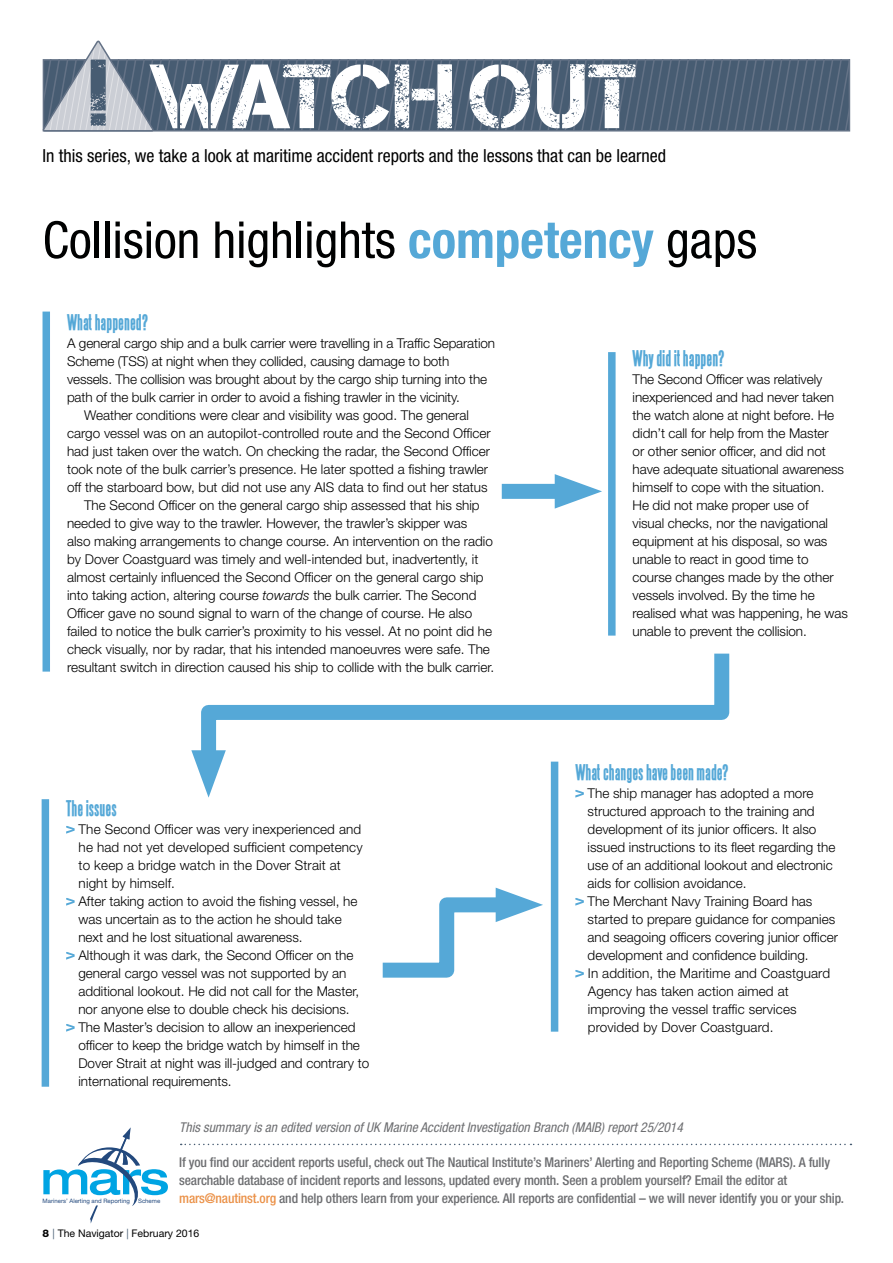
<style>
.page{position:relative;width:893px;height:1263px;background:#fff}
.page>*{position:absolute;margin:0;border:0;box-sizing:border-box;transform-origin:0 0}
.t1{font:91.05px "Captureit";letter-spacing:-.01em;color:#fff}
.t2{font:condensed 51px "Helvetica Neue LT Std";color:#000101}
.t3{font:700 19.5px "Steelfish";color:#55a8d7}
.t4{font:condensed 18px "Helvetica Neue LT Std";color:#000}
.t5{font:300 13.5px/18px "Helvetica Neue LT Std";color:#000}
.t6{font:500 condensed 13.5px/18px "Helvetica Neue LT Std";letter-spacing:-.01em;color:#6d6e71}
.t7{font:italic condensed 13.5px "Helvetica Neue LT Std";color:#6d6e71}
.t8{font:10.5px "Helvetica Neue LT Std";color:#000}
.t9{font:6px "Helvetica Neue LT Std";color:#23497d}
.s1{font-weight:700;color:#55a8d7}
.s2{font-style:italic}
.s3{color:#eb9249}
.s4{font-weight:800}
.s5{color:#475c72}
</style>
<div class="page">
<svg style="left:155px;top:61px;width:693px;height:69px"></svg>
<div style="left:43px;top:59px;width:807px;height:73px;border:1px solid #647286"></div>
<svg style="left:43px;top:40px;width:112px;height:92px"></svg>
<svg style="left:66px;top:826px;width:9px;height:8px"></svg>
<svg style="left:66px;top:898px;width:9px;height:8px"></svg>
<svg style="left:66px;top:952px;width:9px;height:8px"></svg>
<svg style="left:66px;top:1024px;width:9px;height:8px"></svg>
<div style="left:42px;top:799px;width:7px;height:288px;background:#55a8d7"></div>
<div style="left:43px;top:312px;width:7px;height:360px;background:#55a8d7"></div>
<div style="left:608px;top:352px;width:8px;height:284px;background:#55a8d7"></div>
<div style="left:502px;top:484px;width:72px;height:15px;background:#55a8d7"></div>
<svg style="left:555px;top:474px;width:47px;height:35px"></svg>
<svg style="left:201px;top:653px;width:529px;height:132px"></svg>
<svg style="left:191px;top:750px;width:35px;height:48px"></svg>
<svg style="left:382px;top:888px;width:161px;height:90px"></svg>
<svg style="left:43px;top:1127px;width:125px;height:96px"></svg>
<svg style="left:181px;top:1144px;width:670px;height:1px"></svg>
<svg style="left:575px;top:790px;width:9px;height:8px"></svg>
<svg style="left:575px;top:898px;width:9px;height:8px"></svg>
<svg style="left:575px;top:970px;width:9px;height:8px"></svg>
<div style="left:551px;top:762px;width:7px;height:270px;background:#55a8d7"></div>
<h1 class="t1" style="left:149px;top:45px;width:491px">WATCH OUT</h1>
<h3 class="t4" style="left:43px;top:146px;width:625px">In this series, we take a look at maritime accident reports and the lessons that can be learned</h3>
<h2 class="t2" style="left:43px;top:210px;width:716px">Collision highlights <span class="s1">competency</span> gaps</h2>
<h3 class="t3" style="left:67px;top:311px;width:83px">What happened?</h3>
<p class="t5" style="left:67px;top:333px;width:429px">A general cargo ship and a bulk carrier were travelling in a Traffic Separation</p>
<p class="t5" style="left:67px;top:351px;width:384px">Scheme (TSS) at night when they collided, causing damage to both</p>
<p class="t5" style="left:67px;top:369px;width:422px">vessels. The collision was brought about by the cargo ship turning into the</p>
<p class="t5" style="left:67px;top:387px;width:394px">path of the bulk carrier in order to avoid a fishing trawler in the vicinity.</p>
<p class="t5" style="left:84px;top:405px;width:386px">Weather conditions were clear and visibility was good. The general</p>
<p class="t5" style="left:67px;top:423px;width:425px">cargo vessel was on an autopilot-controlled route and the Second Officer</p>
<p class="t5" style="left:67px;top:441px;width:424px">had just taken over the watch. On checking the radar, the Second Officer</p>
<p class="t5" style="left:67px;top:459px;width:423px">took note of the bulk carrier’s presence. He later spotted a fishing trawler</p>
<p class="t5" style="left:67px;top:477px;width:422px">off the starboard bow, but did not use any AIS data to find out her status</p>
<p class="t5" style="left:84px;top:495px;width:397px">The Second Officer on the general cargo ship assessed that his ship</p>
<p class="t5" style="left:67px;top:513px;width:402px">needed to give way to the trawler. However, the trawler’s skipper was</p>
<p class="t5" style="left:67px;top:531px;width:427px">also making arrangements to change course. An intervention on the radio</p>
<p class="t5" style="left:67px;top:549px;width:413px">by Dover Coastguard was timely and well-intended but, inadvertently, it</p>
<p class="t5" style="left:67px;top:567px;width:418px">almost certainly influenced the Second Officer on the general cargo ship</p>
<p class="t5" style="left:67px;top:585px;width:411px">into taking action, altering course <span class="s2">towards</span> the bulk carrier. The Second</p>
<p class="t5" style="left:67px;top:603px;width:407px">Officer gave no sound signal to warn of the change of course. He also</p>
<p class="t5" style="left:67px;top:621px;width:427px">failed to notice the bulk carrier’s proximity to his vessel. At no point did he</p>
<p class="t5" style="left:67px;top:639px;width:424px">check visually, nor by radar, that his intended manoeuvres were safe. The</p>
<p class="t5" style="left:67px;top:657px;width:429px">resultant switch in direction caused his ship to collide with the bulk carrier.</p>
<h3 class="t3" style="left:66px;top:797px;width:52px">The issues</h3>
<p class="t5" style="left:78px;top:819px;width:292px">The Second Officer was very inexperienced and he had not yet developed sufficient competency to keep a bridge watch in the Dover Strait at night by himself.<br>After taking action to avoid the fishing vessel, he was uncertain as to the action he should take next and he lost situational awareness.<br>Although it was dark, the Second Officer on the general cargo vessel was not supported by an additional lookout. He did not call for the Master, nor anyone else to double check his decisions.<br>The Master’s decision to allow an inexperienced officer to keep the bridge watch by himself in the Dover Strait at night was ill-judged and contrary to international requirements.</p>
<h3 class="t3" style="left:633px;top:347px;width:94px">Why did it happen?</h3>
<p class="t5" style="left:633px;top:369px;width:217px">The Second Officer was relatively inexperienced and had never taken the watch alone at night before. He didn’t call for help from the Master<br>or other senior officer, and did not have adequate situational awareness himself to cope with the situation.<br>He did not make proper use of<br>visual checks, nor the navigational equipment at his disposal, so was unable to react in good time to course changes made by the other vessels involved. By the time he realised what was happening, he was unable to prevent the collision.</p>
<h3 class="t3" style="left:575px;top:761px;width:155px">What changes have been made?</h3>
<p class="t5" style="left:588px;top:783px;width:252px">The ship manager has adopted a more structured approach to the training and development of its junior officers. It also issued instructions to its fleet regarding the use of an additional lookout and electronic aids for collision avoidance.<br>The Merchant Navy Training Board has started to prepare guidance for companies and seagoing officers covering junior officer development and confidence building.<br>In addition, the Maritime and Coastguard Agency has taken action aimed at improving the vessel traffic services provided by Dover Coastguard.</p>
<p class="t7" style="left:179px;top:1120px;width:505px">This summary is an edited version of UK Marine Accident Investigation Branch (MAIB) report 25/2014</p>
<p class="t6" style="left:179px;top:1153px;width:652px">If you find our accident reports useful, check out The Nautical Institute’s Mariners’ Alerting and Reporting Scheme (MARS). A fully searchable database of incident reports and lessons, updated every month. Seen a problem yourself? Email the editor at</p>
<p class="t9" style="left:43px;top:1197px;width:89px">Mariners’ Alerting and Reporting</p>
<p class="t9" style="left:138px;top:1197px;width:24px">Scheme</p>
<p class="t6" style="left:179px;top:1189px;width:666px"><span class="s3">mars@nautinst.org</span> and help others learn from your experience. All reports are confidential – we will never identify you or your ship.</p>
<p class="t8" style="left:43px;top:1227px;width:158px"><span class="s4">8</span> <span class="s5">|</span> The Navigator <span class="s5">|</span> February 2016</p>
</div>
